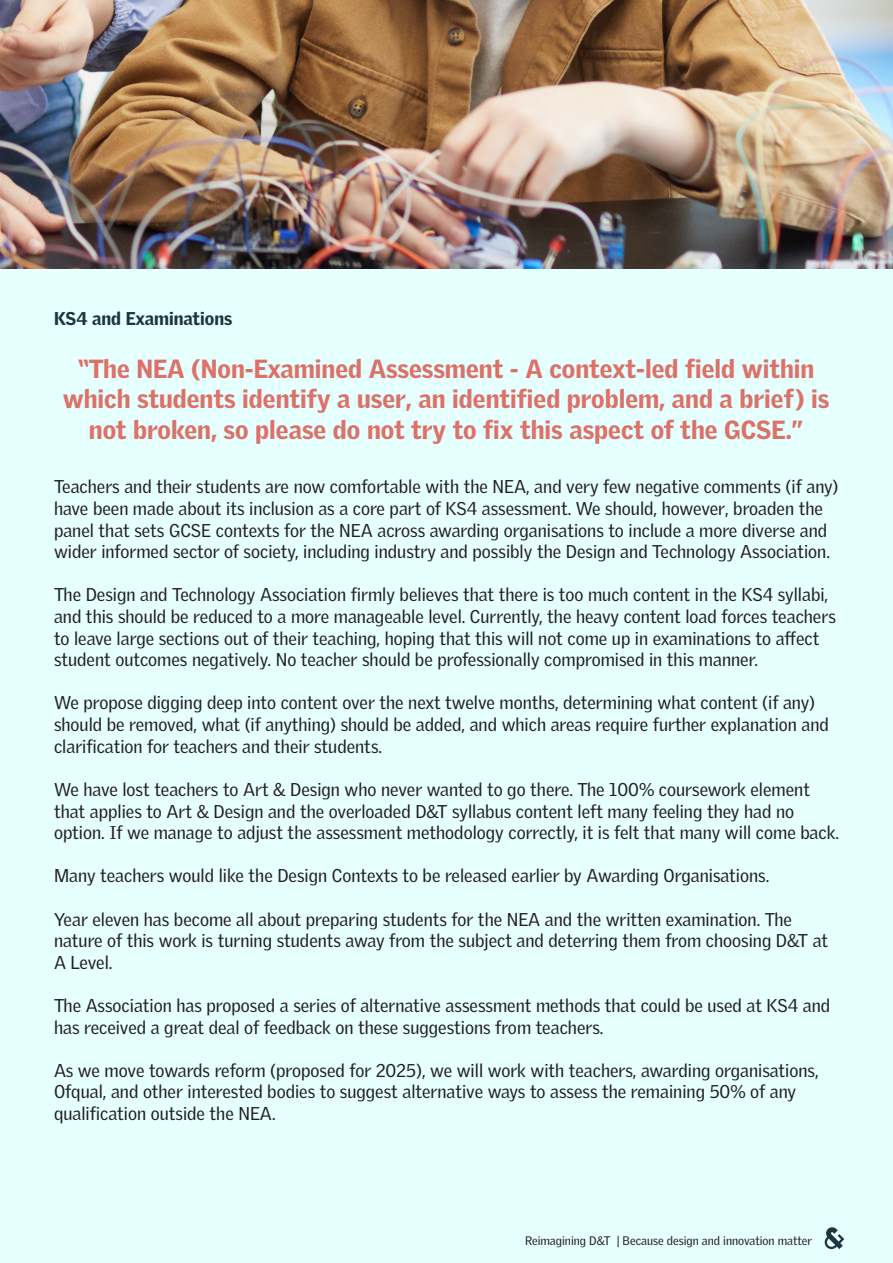
<style>
.page{position:relative;width:893px;height:1263px;background:#e6ffff}
.page>*{position:absolute;margin:0;border:0;box-sizing:border-box;transform-origin:0 0}
.t1{font:900 25.5px/30.6px "Griffith Gothic";color:#dc7168;text-align:center}
.t2{font:18px/21.6px "Griffith Gothic";color:#231f20}
.t3{font:900 18px "Griffith Gothic";color:#203341}
.t4{font:12px "Griffith Gothic";color:#231f20}
</style>
<div class="page">
<img style="left:0;top:0;width:893px;height:269px">
<svg style="left:824px;top:1227px;width:20px;height:22px"></svg>
<p class="t3" style="left:54px;top:308px;width:180px">KS4 and Examinations</p>
<p class="t1" style="left:63px;top:353px;width:768px">“The NEA (Non-Examined Assessment - A context-led field within which students identify a user, an identified problem, and a brief) is not broken, so please do not try to fix this aspect of the GCSE.”</p>
<p class="t2" style="left:54px;top:476px;width:786px">Teachers and their students are now comfortable with the NEA, and very few negative comments (if any) have been made about its inclusion as a core part of KS4 assessment. We should, however, broaden the panel that sets GCSE contexts for the NEA across awarding organisations to include a more diverse and wider informed sector of society, including industry and possibly the Design and Technology Association.</p>
<p class="t2" style="left:54px;top:584px;width:783px">The Design and Technology Association firmly believes that there is too much content in the KS4 syllabi, and this should be reduced to a more manageable level. Currently, the heavy content load forces teachers to leave large sections out of their teaching, hoping that this will not come up in examinations to affect student outcomes negatively. No teacher should be professionally compromised in this manner.</p>
<p class="t2" style="left:54px;top:692px;width:776px">We propose digging deep into content over the next twelve months, determining what content (if any) should be removed, what (if anything) should be added, and which areas require further explanation and clarification for teachers and their students.</p>
<p class="t2" style="left:54px;top:779px;width:786px">We have lost teachers to Art &amp; Design who never wanted to go there. The 100% coursework element that applies to Art &amp; Design and the overloaded D&amp;T syllabus content left many feeling they had no option. If we manage to adjust the assessment methodology correctly, it is felt that many will come back.</p>
<p class="t2" style="left:54px;top:865px;width:717px">Many teachers would like the Design Contexts to be released earlier by Awarding Organisations.</p>
<p class="t2" style="left:54px;top:908px;width:776px">Year eleven has become all about preparing students for the NEA and the written examination. The nature of this work is turning students away from the subject and deterring them from choosing D&amp;T at<br>A Level.</p>
<p class="t2" style="left:54px;top:995px;width:778px">The Association has proposed a series of alternative assessment methods that could be used at KS4 and has received a great deal of feedback on these suggestions from teachers.</p>
<p class="t2" style="left:54px;top:1059px;width:766px">As we move towards reform (proposed for 2025), we will work with teachers, awarding organisations,<br>Ofqual, and other interested bodies to suggest alternative ways to assess the remaining 50% of any qualification outside the NEA.</p>
<p class="t4" style="left:525px;top:1233px;width:289px">Reimagining D&amp;T | Because design and innovation matter</p>
</div>
